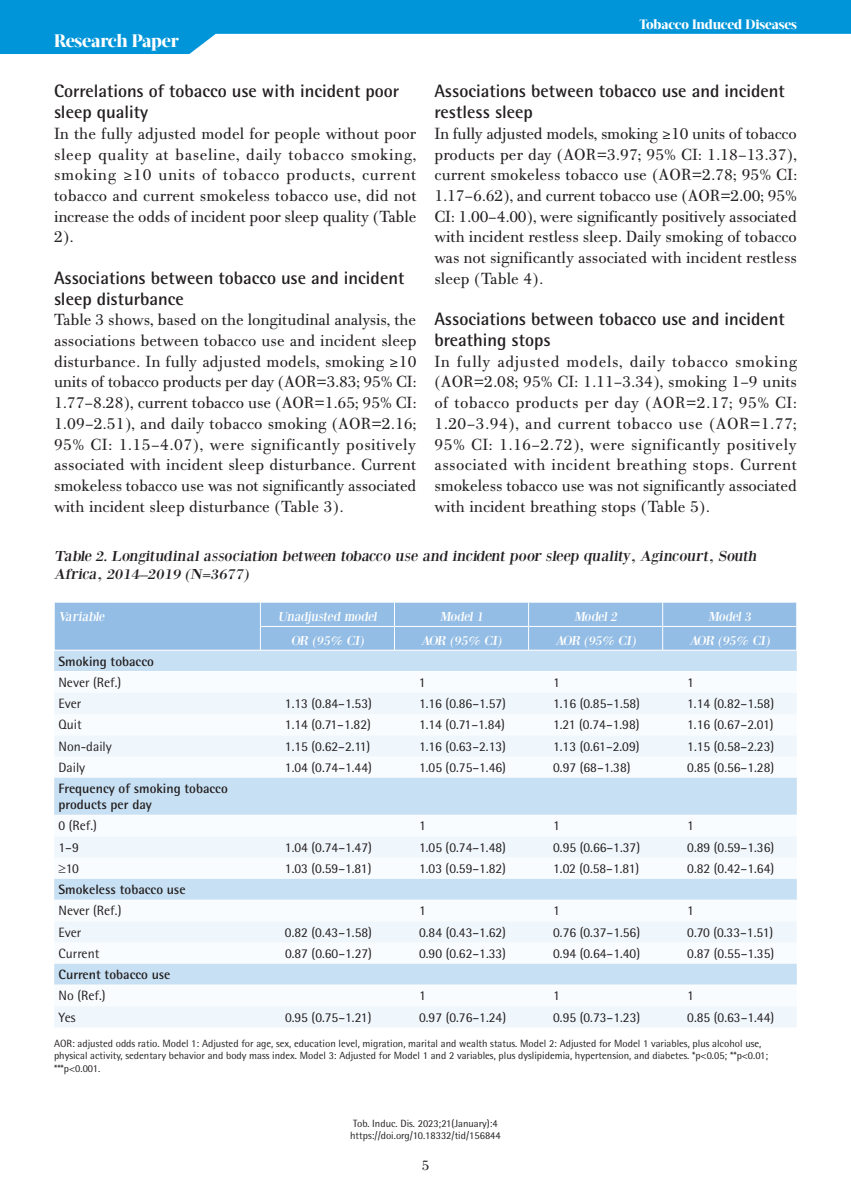
<style>
.page{position:relative;width:851px;height:1191px;background:#fff}
.page>*{position:absolute;margin:0;border:0;box-sizing:border-box;transform-origin:0 0}
.t1{font:700 18px/20.7px "Rotis Semi Sans Hel";color:#231f20}
.t2{font:800 18px "Acta Display W04";letter-spacing:-.01em;color:#fff}
.t3{font:17.25px/20.7px "PF Bodoni Text";color:#231f20;text-align:justify}
.t4{font:15px/18px "Bodoni XT";color:#231f20;scale:1.1 1}
.t5{font:15px "PF Bodoni Text";color:#231f20}
.t6{font:13.5px "Rotis Semi Sans Hel";color:#231f20}
.t7{font:700 13.5px/16.2px "Rotis Semi Sans Hel";color:#231f20}
.t8{font:13.5px "Bodoni XT";color:#fff}
.t9{font:800 13.5px "Acta Display W04";letter-spacing:-.01em;color:#fff}
.t10{font:10.5px/12.6px "Rotis Semi Sans Hel";color:#231f20}
.s1{font-family:"Georgia";font-size:15px}
</style>
<div class="page">
<svg style="left:0;top:0;width:850px;height:54px;fill:#0095d9"></svg>
<div style="left:54px;top:693px;width:742px;height:334px;background:#f3f9fc"></div>
<svg style="left:54px;top:777px;width:742px;height:207px"></svg>
<hr style="left:54px;top:815px;width:206px;height:1px;background:#fff">
<hr style="left:260px;top:815px;width:134px;height:1px;background:#fff">
<hr style="left:394px;top:815px;width:134px;height:1px;background:#fff">
<hr style="left:528px;top:815px;width:134px;height:1px;background:#fff">
<hr style="left:662px;top:815px;width:134px;height:1px;background:#fff">
<hr style="left:54px;top:900px;width:206px;height:1px;background:#fff">
<hr style="left:260px;top:900px;width:134px;height:1px;background:#fff">
<hr style="left:394px;top:900px;width:134px;height:1px;background:#fff">
<hr style="left:528px;top:900px;width:134px;height:1px;background:#fff">
<hr style="left:662px;top:900px;width:134px;height:1px;background:#fff">
<hr style="left:54px;top:984px;width:206px;height:1px;background:#fff">
<hr style="left:260px;top:984px;width:134px;height:1px;background:#fff">
<hr style="left:394px;top:984px;width:134px;height:1px;background:#fff">
<hr style="left:528px;top:984px;width:134px;height:1px;background:#fff">
<hr style="left:662px;top:984px;width:134px;height:1px;background:#fff">
<svg style="left:54px;top:602px;width:743px;height:69px;background:#a4c8e9"></svg>
<hr style="left:260px;top:626px;width:134px;height:1px;background:#fff">
<hr style="left:394px;top:626px;width:134px;height:1px;background:#fff">
<hr style="left:528px;top:626px;width:134px;height:1px;background:#fff">
<hr style="left:662px;top:626px;width:134px;height:1px;background:#fff">
<hr style="left:54px;top:650px;width:206px;height:1px;background:#fff">
<hr style="left:260px;top:650px;width:134px;height:1px;background:#fff">
<hr style="left:394px;top:650px;width:134px;height:1px;background:#fff">
<hr style="left:528px;top:650px;width:134px;height:1px;background:#fff">
<hr style="left:662px;top:650px;width:134px;height:1px;background:#fff">
<p class="t2" style="left:54px;top:30px;width:126px">Research Paper</p>
<p class="t9" style="left:639px;top:17px;width:159px">Tobacco Induced Diseases</p>
<p class="t1" style="left:54px;top:81px;width:346px">Correlations of tobacco use with incident poor sleep quality</p>
<p class="t3" style="left:54px;top:123px;width:364px">In the fully adjusted model for people without poor sleep quality at baseline, daily tobacco smoking, smoking <span class="s1">≥</span>10 units of tobacco products, current tobacco and current smokeless tobacco use, did not increase the odds of incident poor sleep quality (Table 2).</p>
<p class="t1" style="left:54px;top:267px;width:352px">Associations between tobacco use and incident sleep disturbance</p>
<p class="t3" style="left:54px;top:310px;width:364px">Table 3 shows, based on the longitudinal analysis, the associations between tobacco use and incident sleep disturbance. In fully adjusted models, smoking <span class="s1">≥</span>10 units of tobacco products per day (AOR=3.83; 95% CI:<br>1.77–8.28), current tobacco use (AOR=1.65; 95% CI:<br>1.09–2.51), and daily tobacco smoking (AOR=2.16; 95% CI: 1.15–4.07), were significantly positively associated with incident sleep disturbance. Current smokeless tobacco use was not significantly associated with incident sleep disturbance (Table 3).</p>
<p class="t1" style="left:434px;top:81px;width:352px">Associations between tobacco use and incident restless sleep</p>
<p class="t3" style="left:434px;top:123px;width:364px">In fully adjusted models, smoking <span class="s1">≥</span>10 units of tobacco products per day (AOR=3.97; 95% CI: 1.18–13.37), current smokeless tobacco use (AOR=2.78; 95% CI:<br>1.17–6.62), and current tobacco use (AOR=2.00; 95% CI: 1.00–4.00), were significantly positively associated with incident restless sleep. Daily smoking of tobacco was not significantly associated with incident restless sleep (Table 4).</p>
<p class="t1" style="left:434px;top:308px;width:352px">Associations between tobacco use and incident breathing stops</p>
<p class="t3" style="left:434px;top:351px;width:364px">In fully adjusted models, daily tobacco smoking (AOR=2.08; 95% CI: 1.11–3.34), smoking 1–9 units of tobacco products per day (AOR=2.17; 95% CI:<br>1.20–3.94), and current tobacco use (AOR=1.77; 95% CI: 1.16–2.72), were significantly positively associated with incident breathing stops. Current smokeless tobacco use was not significantly associated with incident breathing stops (Table 5).</p>
<p class="t4" style="left:54px;top:546px;width:642px">Table 2. Longitudinal association between tobacco use and incident poor sleep quality, Agincourt, South<br>Africa, 2014–2019 (N=3677)</p>
<p class="t8" style="left:58px;top:608px;width:50px">Variable</p>
<p class="t8" style="left:278px;top:608px;width:103px">Unadjusted model</p>
<p class="t8" style="left:440px;top:608px;width:47px">Model 1</p>
<p class="t8" style="left:574px;top:608px;width:47px">Model 2</p>
<p class="t8" style="left:708px;top:608px;width:47px">Model 3</p>
<p class="t8" style="left:291px;top:632px;width:77px">OR (95% CI)</p>
<p class="t8" style="left:421px;top:632px;width:84px">AOR (95% CI)</p>
<p class="t8" style="left:555px;top:632px;width:84px">AOR (95% CI)</p>
<p class="t8" style="left:689px;top:632px;width:84px">AOR (95% CI)</p>
<p class="t7" style="left:58px;top:653px;width:97px">Smoking tobacco</p>
<p class="t6" style="left:58px;top:674px;width:64px">Never (Ref.)</p>
<p class="t6" style="left:419px;top:674px;width:8px">1</p>
<p class="t6" style="left:553px;top:674px;width:8px">1</p>
<p class="t6" style="left:687px;top:674px;width:8px">1</p>
<p class="t6" style="left:58px;top:695px;width:24px">Ever</p>
<p class="t6" style="left:285px;top:695px;width:88px">1.13 (0.84–1.53)</p>
<p class="t6" style="left:419px;top:695px;width:88px">1.16 (0.86–1.57)</p>
<p class="t6" style="left:553px;top:695px;width:88px">1.16 (0.85–1.58)</p>
<p class="t6" style="left:687px;top:695px;width:88px">1.14 (0.82–1.58)</p>
<p class="t6" style="left:58px;top:717px;width:25px">Quit</p>
<p class="t6" style="left:285px;top:717px;width:87px">1.14 (0.71–1.82)</p>
<p class="t6" style="left:419px;top:717px;width:87px">1.14 (0.71–1.84)</p>
<p class="t6" style="left:553px;top:717px;width:88px">1.21 (0.74–1.98)</p>
<p class="t6" style="left:687px;top:717px;width:88px">1.16 (0.67–2.01)</p>
<p class="t6" style="left:58px;top:738px;width:55px">Non-daily</p>
<p class="t6" style="left:285px;top:738px;width:87px">1.15 (0.62–2.11)</p>
<p class="t6" style="left:419px;top:738px;width:88px">1.16 (0.63–2.13)</p>
<p class="t6" style="left:553px;top:738px;width:88px">1.13 (0.61–2.09)</p>
<p class="t6" style="left:687px;top:738px;width:88px">1.15 (0.58–2.23)</p>
<p class="t6" style="left:58px;top:759px;width:28px">Daily</p>
<p class="t6" style="left:285px;top:759px;width:88px">1.04 (0.74–1.44)</p>
<p class="t6" style="left:419px;top:759px;width:88px">1.05 (0.75–1.46)</p>
<p class="t6" style="left:553px;top:759px;width:79px">0.97 (68–1.38)</p>
<p class="t6" style="left:687px;top:759px;width:88px">0.85 (0.56–1.28)</p>
<p class="t7" style="left:58px;top:780px;width:171px">Frequency of smoking tobacco products per day</p>
<p class="t6" style="left:58px;top:818px;width:40px">0 (Ref.)</p>
<p class="t6" style="left:419px;top:818px;width:8px">1</p>
<p class="t6" style="left:553px;top:818px;width:8px">1</p>
<p class="t6" style="left:687px;top:818px;width:8px">1</p>
<p class="t6" style="left:58px;top:839px;width:22px">1–9</p>
<p class="t6" style="left:285px;top:839px;width:88px">1.04 (0.74–1.47)</p>
<p class="t6" style="left:419px;top:839px;width:88px">1.05 (0.74–1.48)</p>
<p class="t6" style="left:553px;top:839px;width:88px">0.95 (0.66–1.37)</p>
<p class="t6" style="left:687px;top:839px;width:88px">0.89 (0.59–1.36)</p>
<p class="t6" style="left:59px;top:860px;width:22px">≥10</p>
<p class="t6" style="left:285px;top:860px;width:88px">1.03 (0.59–1.81)</p>
<p class="t6" style="left:419px;top:860px;width:88px">1.03 (0.59–1.82)</p>
<p class="t6" style="left:553px;top:860px;width:88px">1.02 (0.58–1.81)</p>
<p class="t6" style="left:687px;top:860px;width:88px">0.82 (0.42–1.64)</p>
<p class="t7" style="left:59px;top:881px;width:129px">Smokeless tobacco use</p>
<p class="t6" style="left:59px;top:903px;width:64px">Never (Ref.)</p>
<p class="t6" style="left:419px;top:903px;width:8px">1</p>
<p class="t6" style="left:553px;top:903px;width:8px">1</p>
<p class="t6" style="left:687px;top:903px;width:8px">1</p>
<p class="t6" style="left:59px;top:924px;width:24px">Ever</p>
<p class="t6" style="left:285px;top:924px;width:88px">0.82 (0.43–1.58)</p>
<p class="t6" style="left:419px;top:924px;width:88px">0.84 (0.43–1.62)</p>
<p class="t6" style="left:553px;top:924px;width:88px">0.76 (0.37–1.56)</p>
<p class="t6" style="left:687px;top:924px;width:87px">0.70 (0.33–1.51)</p>
<p class="t6" style="left:59px;top:945px;width:42px">Current</p>
<p class="t6" style="left:285px;top:945px;width:88px">0.87 (0.60–1.27)</p>
<p class="t6" style="left:419px;top:945px;width:88px">0.90 (0.62–1.33)</p>
<p class="t6" style="left:553px;top:945px;width:88px">0.94 (0.64–1.40)</p>
<p class="t6" style="left:687px;top:945px;width:88px">0.87 (0.55–1.35)</p>
<p class="t7" style="left:59px;top:966px;width:113px">Current tobacco use</p>
<p class="t6" style="left:59px;top:987px;width:48px">No (Ref.)</p>
<p class="t6" style="left:419px;top:987px;width:8px">1</p>
<p class="t6" style="left:553px;top:987px;width:8px">1</p>
<p class="t6" style="left:687px;top:987px;width:8px">1</p>
<p class="t6" style="left:59px;top:1009px;width:19px">Yes</p>
<p class="t6" style="left:285px;top:1009px;width:88px">0.95 (0.75–1.21)</p>
<p class="t6" style="left:419px;top:1009px;width:88px">0.97 (0.76–1.24)</p>
<p class="t6" style="left:553px;top:1009px;width:88px">0.95 (0.73–1.23)</p>
<p class="t6" style="left:687px;top:1009px;width:88px">0.85 (0.63–1.44)</p>
<p class="t10" style="left:54px;top:1036px;width:715px">AOR: adjusted odds ratio. Model 1: Adjusted for age, sex, education level, migration, marital and wealth status. Model 2: Adjusted for Model 1 variables, plus alcohol use, physical activity, sedentary behavior and body mass index. Model 3: Adjusted for Model 1 and 2 variables, plus dyslipidemia, hypertension, and diabetes. *p&lt;0.05; **p&lt;0.01; ***p&lt;0.001.</p>
<p class="t10" style="left:350px;top:1116px;width:152px">Tob. Induc. Dis. 2023;21(January):4 https://doi.org/10.18332/tid/156844</p>
<p class="t5" style="left:421px;top:1156px;width:9px">5</p>
</div>
